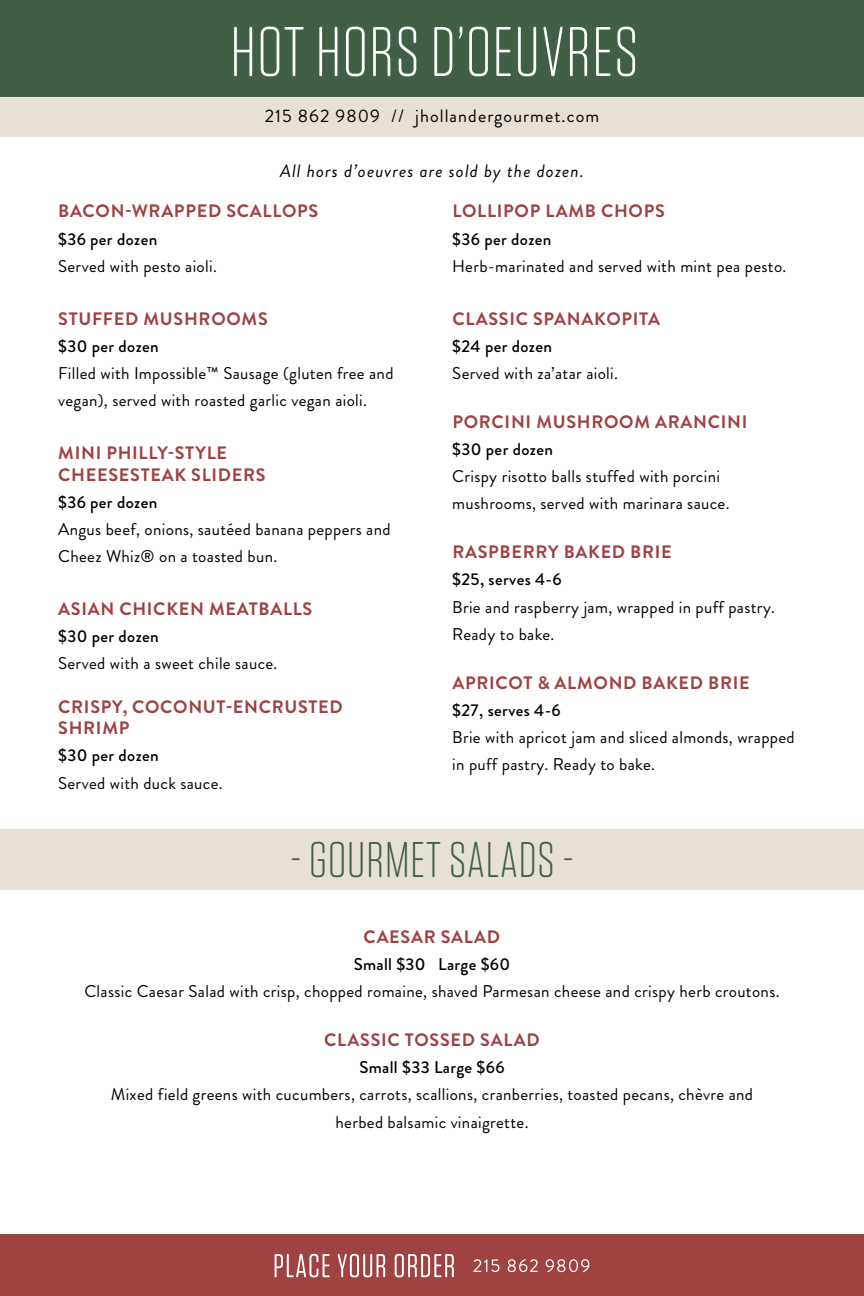
<style>
.page{position:relative;width:864px;height:1296px;background:#fff}
.page>*{position:absolute;margin:0;border:0;box-sizing:border-box;transform-origin:0 0}
.t1{font:300 70px "Tungsten Rounded";letter-spacing:.02em;color:#fff}
.t2{font:300 50px "Tungsten Rounded";letter-spacing:.02em;color:#415f46}
.t3{font:700 18px/21.6px "Brandon Grotesque";letter-spacing:.04em;color:#9e4342}
.t4{font:italic 18px "Brandon Grotesque";letter-spacing:.06em;color:#000}
.t5{font:18px "Brandon Grotesque";letter-spacing:.06em;color:#000}
.t6{font:17px/27.2px "Brandon Grotesque";letter-spacing:.02em;color:#000}
.t7{font:500 17px "Brandon Grotesque";letter-spacing:.02em;color:#000}
</style>
<div class="page">
<div style="left:0;top:0;width:864px;height:97px;background:#415f46"></div>
<div style="left:0;top:97px;width:864px;height:40px;background:#e7e1d5"></div>
<div style="left:0;top:1235px;width:864px;height:61px;background:#9e4342"></div>
<svg style="left:275px;top:1254px;width:179px;height:23px"></svg>
<svg style="left:473px;top:1259px;width:116px;height:13px"></svg>
<div style="left:0;top:830px;width:864px;height:60px;background:#e7e1d5"></div>
<h1 class="t1" style="left:230px;top:16px;width:409px">HOT HORS D’OEUVRES</h1>
<p class="t5" style="left:265px;top:103px;width:336px">215 862 9809 // jhollandergourmet.com</p>
<p class="t4" style="left:280px;top:159px;width:305px">All hors d’oeuvres are sold by the dozen.</p>
<p class="t3" style="left:58px;top:201px;width:262px">BACON-WRAPPED SCALLOPS</p>
<p class="t7" style="left:58px;top:227px;width:101px">$36 per dozen</p>
<p class="t6" style="left:58px;top:253px;width:160px">Served with pesto aioli.</p>
<p class="t3" style="left:58px;top:308px;width:211px">STUFFED MUSHROOMS</p>
<p class="t7" style="left:58px;top:334px;width:102px">$30 per dozen</p>
<p class="t6" style="left:58px;top:360px;width:337px">Filled with Impossible™ Sausage (gluten free and vegan), served with roasted garlic vegan aioli.</p>
<p class="t3" style="left:58px;top:442px;width:209px">MINI PHILLY-STYLE<br>CHEESESTEAK SLIDERS</p>
<p class="t7" style="left:58px;top:490px;width:101px">$36 per dozen</p>
<p class="t6" style="left:58px;top:516px;width:334px">Angus beef, onions, sautéed banana peppers and<br>Cheez Whiz® on a toasted bun.</p>
<p class="t3" style="left:58px;top:598px;width:256px">ASIAN CHICKEN MEATBALLS</p>
<p class="t7" style="left:58px;top:625px;width:102px">$30 per dozen</p>
<p class="t6" style="left:58px;top:650px;width:221px">Served with a sweet chile sauce.</p>
<p class="t3" style="left:58px;top:696px;width:286px">CRISPY, COCONUT-ENCRUSTED<br>SHRIMP</p>
<p class="t7" style="left:58px;top:744px;width:102px">$30 per dozen</p>
<p class="t6" style="left:58px;top:769px;width:166px">Served with duck sauce.</p>
<p class="t3" style="left:452px;top:201px;width:214px">LOLLIPOP LAMB CHOPS</p>
<p class="t7" style="left:452px;top:227px;width:101px">$36 per dozen</p>
<p class="t6" style="left:452px;top:253px;width:336px">Herb-marinated and served with mint pea pesto.</p>
<p class="t3" style="left:452px;top:308px;width:209px">CLASSIC SPANAKOPITA</p>
<p class="t7" style="left:452px;top:334px;width:101px">$24 per dozen</p>
<p class="t6" style="left:452px;top:360px;width:167px">Served with za’atar aioli.</p>
<p class="t3" style="left:452px;top:411px;width:297px">PORCINI MUSHROOM ARANCINI</p>
<p class="t7" style="left:452px;top:437px;width:102px">$30 per dozen</p>
<p class="t6" style="left:452px;top:463px;width:279px">Crispy risotto balls stuffed with porcini mushrooms, served with marinara sauce.</p>
<p class="t3" style="left:452px;top:542px;width:221px">RASPBERRY BAKED BRIE</p>
<p class="t7" style="left:452px;top:568px;width:111px">$25, serves 4-6</p>
<p class="t6" style="left:452px;top:593px;width:324px">Brie and raspberry jam, wrapped in puff pastry.<br>Ready to bake.</p>
<p class="t3" style="left:452px;top:672px;width:299px">APRICOT &amp; ALMOND BAKED BRIE</p>
<p class="t7" style="left:452px;top:698px;width:110px">$27, serves 4-6</p>
<p class="t6" style="left:452px;top:724px;width:344px">Brie with apricot jam and sliced almonds, wrapped in puff pastry. Ready to bake.</p>
<h2 class="t2" style="left:290px;top:834px;width:285px">- GOURMET SALADS -</h2>
<p class="t3" style="left:364px;top:926px;width:138px">CAESAR SALAD</p>
<p class="t7" style="left:354px;top:952px;width:158px">Small $30 Large $60</p>
<p class="t6" style="left:84px;top:978px;width:697px">Classic Caesar Salad with crisp, chopped romaine, shaved Parmesan cheese and crispy herb croutons.</p>
<p class="t3" style="left:324px;top:1029px;width:217px">CLASSIC TOSSED SALAD</p>
<p class="t7" style="left:359px;top:1056px;width:147px">Small $33 Large $66</p>
<p class="t6" style="left:111px;top:1081px;width:644px;text-align:center">Mixed field greens with cucumbers, carrots, scallions, cranberries, toasted pecans, chèvre and herbed balsamic vinaigrette.</p>
</div>
